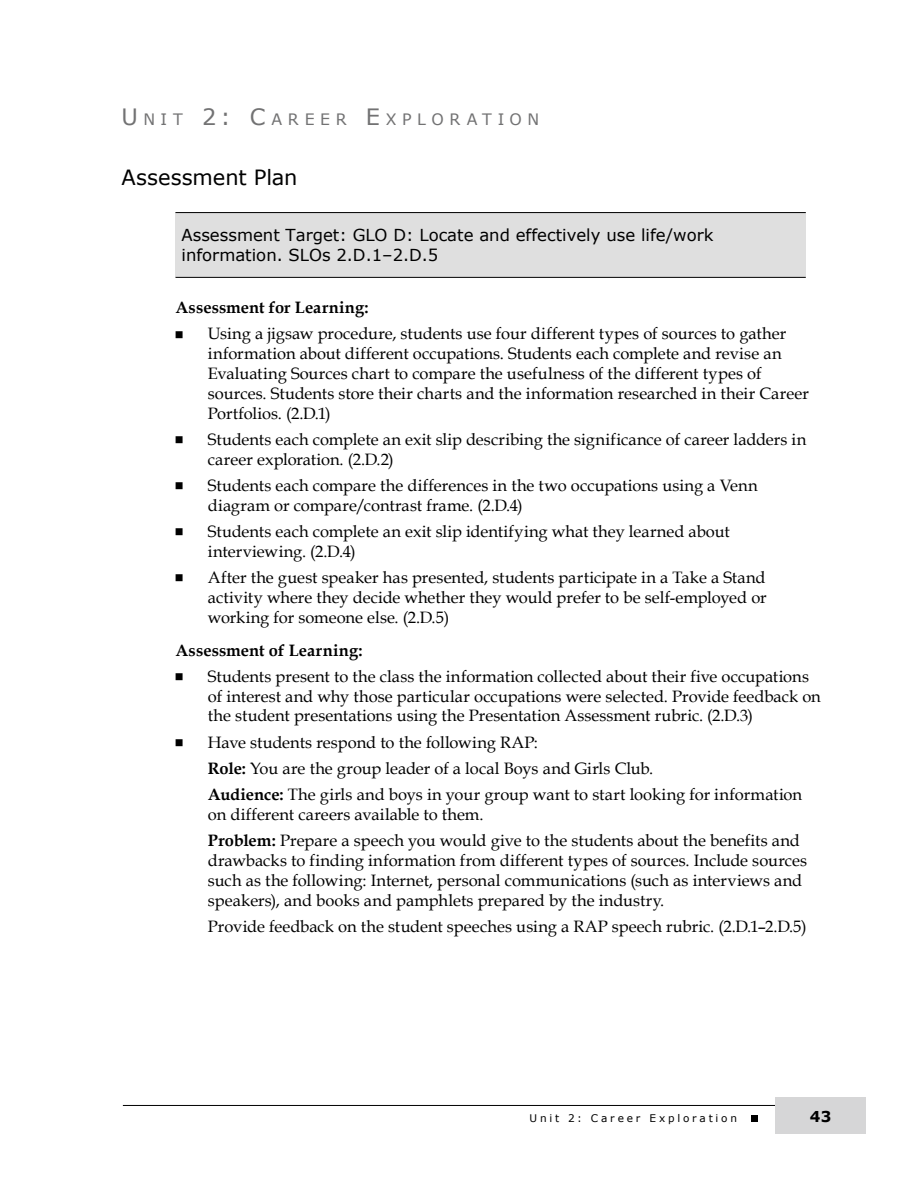
<style>
.page{position:relative;width:918px;height:1188px;background:#fff}
.page>*{position:absolute;margin:0;border:0;box-sizing:border-box;transform-origin:0 0}
.Head_B{font:21px "Verdana";letter-spacing:-.005em;color:#000}
.Bullet_A__no_bullet{font:16.5px/19.8px "Book Antiqua";color:#000}
.Paragrant_End___2{font:16.5px/19.8px "Verdana";color:#000}
.Paragraph___06{font:700 16.5px "Book Antiqua";letter-spacing:.005em;color:#000}
.Head_A{font:15.75px "Verdana";letter-spacing:.355em;color:#727273}
.t1{font:700 15px "Verdana";color:#000}
.t2{font:10.5px "Verdana";letter-spacing:.27em;color:#000}
.s1{font-size:22.5px}
.s2{font-weight:700}
</style>
<div class="page">
<hr style="left:123px;top:1105px;width:731px;height:1px;background:#000">
<div style="left:775px;top:1097px;width:91px;height:37px;background:#d6d6d7"></div>
<div style="left:751px;top:1115px;width:7px;height:7px;background:#000"></div>
<div style="left:176px;top:213px;width:630px;height:64px;background:#dfdfdf"></div>
<hr style="left:176px;top:212px;width:630px;height:1px;background:#000">
<hr style="left:176px;top:277px;width:630px;height:1px;background:#000">
<h1 class="Head_A" style="left:122px;top:109px;width:419px"><span class="s1">U</span>NIT <span class="s1">2: C</span>AREER <span class="s1">E</span> XP LORATION</h1>
<h2 class="Head_B" style="left:122px;top:163px;width:178px">Assessment Plan</h2>
<p class="Paragrant_End___2" style="left:182px;top:225px;width:534px">Assessment Target: GLO D: Locate and effectively use life/work information. SLOs 2.D.1–2.D.5</p>
<p class="Paragraph___06" style="left:176px;top:296px;width:195px">Assessment for Learning:</p>
<p class="Bullet_A__no_bullet" style="left:208px;top:324px;width:603px">Using a jigsaw procedure, students use four different types of sources to gather information about different occupations. Students each complete and revise an Evaluating Sources chart to compare the usefulness of the different types of sources. Students store their charts and the information researched in their Career Portfolios. (2.D.1)</p>
<p class="Bullet_A__no_bullet" style="left:208px;top:429px;width:600px">Students each complete an exit slip describing the significance of career ladders in career exploration. (2.D.2)</p>
<p class="Bullet_A__no_bullet" style="left:208px;top:475px;width:552px">Students each compare the differences in the two occupations using a Venn diagram or compare/contrast frame. (2.D.4)</p>
<p class="Bullet_A__no_bullet" style="left:208px;top:521px;width:523px">Students each complete an exit slip identifying what they learned about interviewing. (2.D.4)</p>
<p class="Bullet_A__no_bullet" style="left:208px;top:567px;width:560px;text-align:justify">After the guest speaker has presented, students participate in a Take a Stand activity where they decide whether they would prefer to be self-employed or working for someone else. (2.D.5)</p>
<p class="Paragraph___06" style="left:176px;top:639px;width:189px">Assessment of Learning:</p>
<p class="Bullet_A__no_bullet" style="left:208px;top:666px;width:614px">Students present to the class the information collected about their five occupations of interest and why those particular occupations were selected. Provide feedback on the student presentations using the Presentation Assessment rubric. (2.D.3)</p>
<p class="Bullet_A__no_bullet" style="left:208px;top:732px;width:332px">Have students respond to the following RAP:</p>
<p class="Bullet_A__no_bullet" style="left:208px;top:758px;width:447px"><span class="s2">Role:</span> You are the group leader of a local Boys and Girls Club.</p>
<p class="Bullet_A__no_bullet" style="left:208px;top:784px;width:596px"><span class="s2">Audience:</span> The girls and boys in your group want to start looking for information on different careers available to them.</p>
<p class="Bullet_A__no_bullet" style="left:208px;top:830px;width:601px"><span class="s2">Problem:</span> Prepare a speech you would give to the students about the benefits and drawbacks to finding information from different types of sources. Include sources such as the following: Internet, personal communications (such as interviews and speakers), and books and pamphlets prepared by the industry.</p>
<p class="Bullet_A__no_bullet" style="left:208px;top:916px;width:600px">Provide feedback on the student speeches using a RAP speech rubric. (2.D.1–2.D.5)</p>
<p class="t2" style="left:530px;top:1111px;width:209px">Unit 2: Career Exploration</p>
<p class="t1" style="left:810px;top:1106px;width:23px">43</p>
</div>
